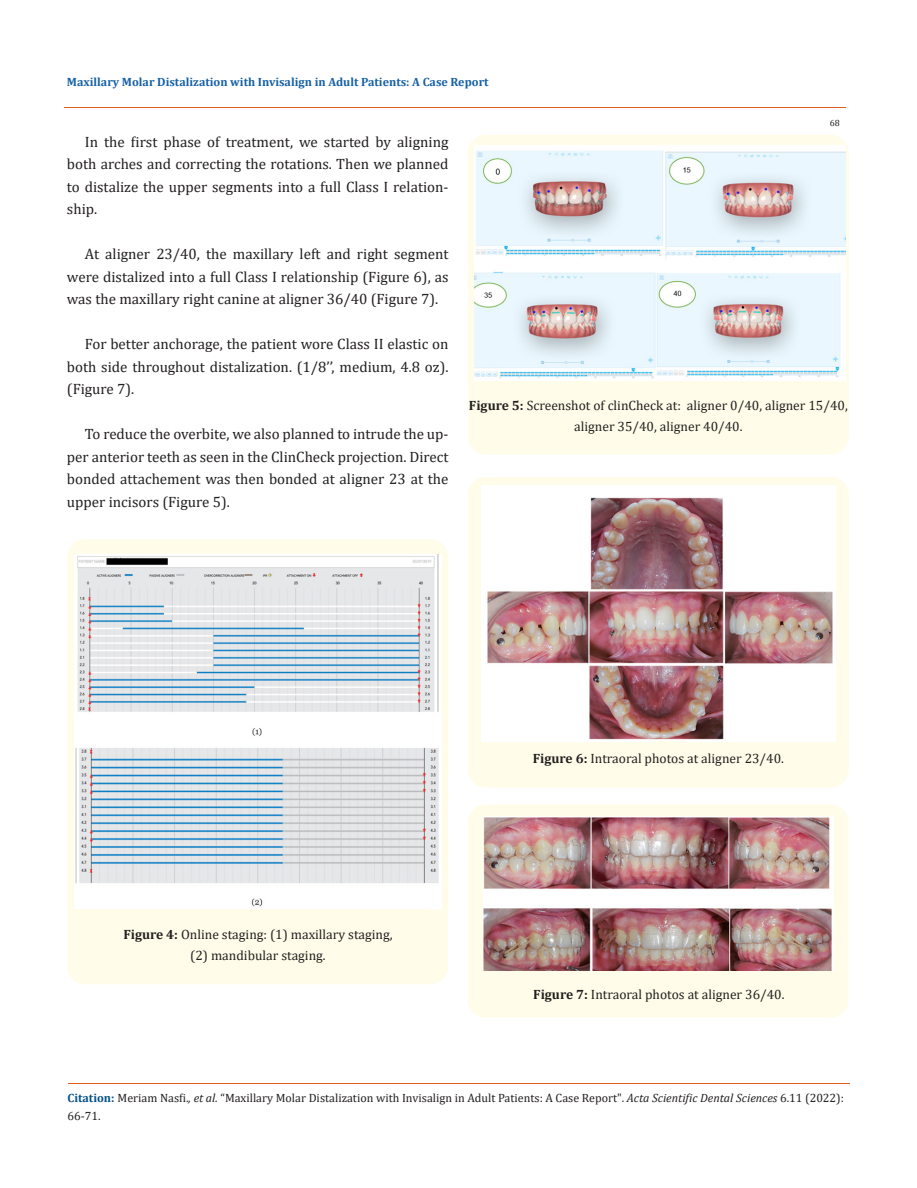
<style>
.page{position:relative;width:917px;height:1188px;background:#fff}
.page>*{position:absolute;margin:0;border:0;box-sizing:border-box;transform-origin:0 0}
.t1{font:15px/22.5px "Cambria";color:#231f20;text-align:justify}
.t2{font:13.5px/21px "Cambria";color:#231f20;text-align:center}
.t3{font:12px/18px "Cambria";color:#231f20}
.t4{font:700 12px "Cambria";color:#1560a6}
.t5{font:9px "Cambria";color:#231f20}
.s1{font-weight:700}
.s2{font-weight:700;color:#035089}
.s3{font-style:italic}
</style>
<div class="page">
<div style="left:67px;top:539px;width:381px;height:445px;background:#fffde9;border-radius:18px"></div>
<img style="left:74px;top:554px;width:367px;height:354px">
<div style="left:468px;top:135px;width:380px;height:320px;background:#fffde9;border-radius:18px"></div>
<img style="left:474px;top:145px;width:371px;height:236px">
<div style="left:468px;top:477px;width:380px;height:311px;background:#fffde9;border-radius:18px"></div>
<img style="left:481px;top:486px;width:354px;height:256px">
<div style="left:467px;top:805px;width:381px;height:213px;background:#fffde9;border-radius:18px"></div>
<img style="left:484px;top:816px;width:349px;height:155px">
<hr style="left:64px;top:108px;width:781px;height:1px;background:#e05d1a">
<hr style="left:68px;top:1084px;width:781px;height:1px;background:#e05d1a">
<p class="t4" style="left:67px;top:73px;width:423px">Maxillary Molar Distalization with Invisalign in Adult Patients: A Case Report</p>
<p class="t5" style="left:829px;top:118px;width:11px">68</p>
<p class="t1" style="left:67px;top:130px;width:383px;text-indent:18px">In the first phase of treatment, we started by aligning both arches and correcting the rotations. Then we planned to distalize the upper segments into a full Class I relation&shy;ship.</p>
<p class="t1" style="left:67px;top:243px;width:383px;text-indent:18px">At aligner 23/40, the maxillary left and right segment were distalized into a full Class I relationship (Figure 6), as was the maxillary right canine at aligner 36/40 (Figure 7).</p>
<p class="t1" style="left:67px;top:333px;width:383px;text-indent:18px">For better anchorage, the patient wore Class II elastic on both side throughout distalization. (1/8’’, medium, 4.8 oz). (Figure 7).</p>
<p class="t1" style="left:67px;top:423px;width:383px;text-indent:18px">To reduce the overbite, we also planned to intrude the up&shy;per anterior teeth as seen in the ClinCheck projection. Direct bonded attachement was then bonded at aligner 23 at the upper incisors (Figure 5).</p>
<p class="t2" style="left:469px;top:395px;width:380px"><span class="s1">Figure 5:</span> Screenshot of clinCheck at: aligner 0/40, aligner 15/40, aligner 35/40, aligner 40/40.</p>
<p class="t2" style="left:123px;top:924px;width:271px"><span class="s1">Figure 4:</span> Online staging: (1) maxillary staging, (2) mandibular staging.</p>
<p class="t2" style="left:532px;top:748px;width:253px"><span class="s1">Figure 6:</span> Intraoral photos at aligner 23/40.</p>
<p class="t2" style="left:533px;top:984px;width:253px"><span class="s1">Figure 7:</span> Intraoral photos at aligner 36/40.</p>
<p class="t3" style="left:68px;top:1089px;width:778px"><span class="s2">Citation:</span> Meriam Nasfi.<span class="s3">, et al.</span> “Maxillary Molar Distalization with Invisalign in Adult Patients: A Case Report". <span class="s3">Acta Scientific Dental Sciences</span> 6.11 (2022):<br>66-71.</p>
</div>
